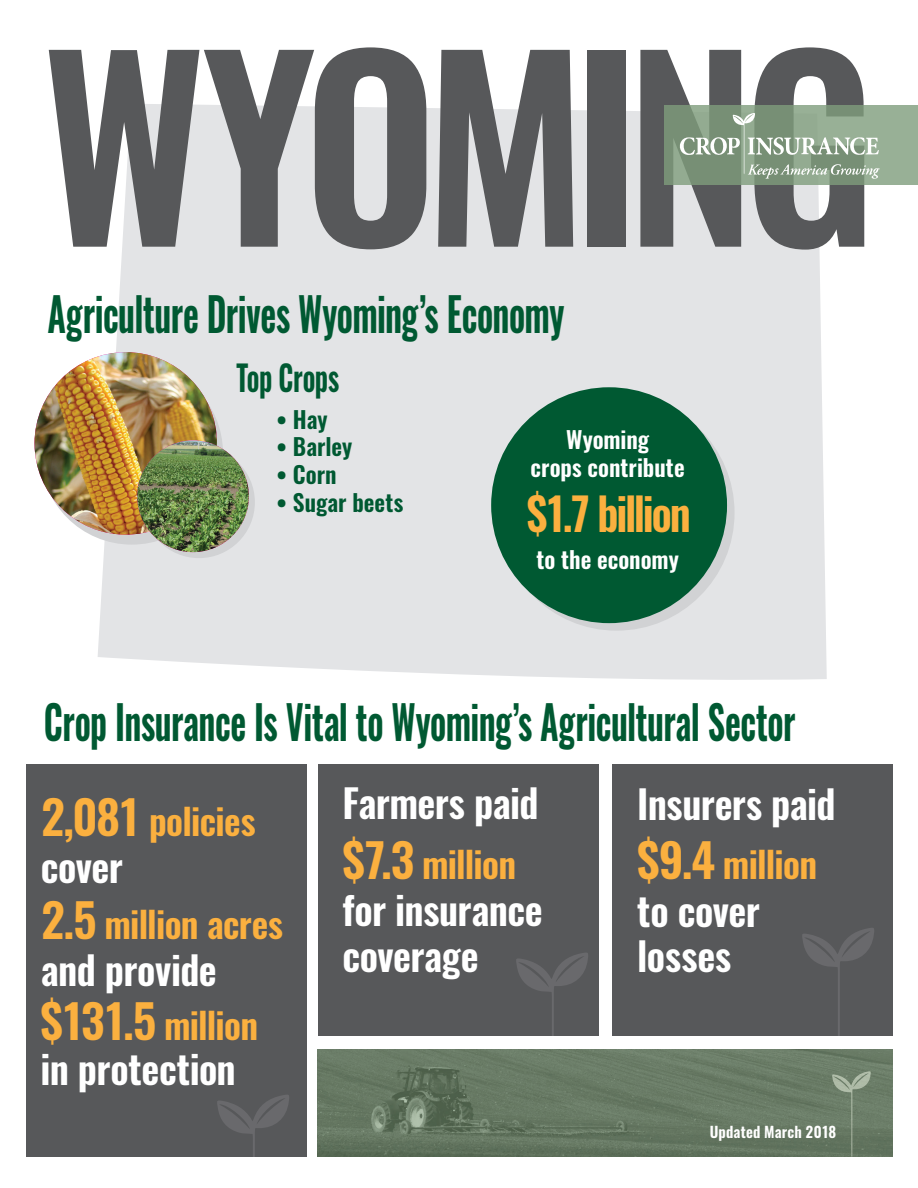
<style>
.page{position:relative;width:918px;height:1188px;background:#fff}
.page>*{position:absolute;margin:0;border:0;box-sizing:border-box;transform-origin:0 0}
.t1{font:600 243px "Oswald";letter-spacing:-.055em;color:#57585a;scale:.96 1}
.t2{font:600 46.5px "Oswald";letter-spacing:-.015em;color:#005932;scale:.74 1}
.t3{font:600 45px "Oswald";letter-spacing:-.05em;color:#fbb03f;scale:.95 1}
.t4{font:600 39px/46.5px "Oswald";letter-spacing:-.015em;color:#fff}
.t5{font:600 36px "Oswald";letter-spacing:-.02em;color:#fbb03f}
.t6{font:600 35.1px "Oswald";letter-spacing:-.015em;color:#005932;scale:.77 1}
.t7{font:600 23.25px/27.9px "Oswald";color:#fff;text-align:center}
.t8{font:600 23.25px "Oswald";color:#005932}
.t9{font:600 15px "Oswald";letter-spacing:.005em;color:#fff}
.s1{font-size:46.5px}
</style>
<div class="page">
<div style="left:98px;top:104px;width:729px;height:576px;background:#e3e4e6"></div>
<img style="left:318px;top:1050px;width:574px;height:107px">
<div style="left:40px;top:362px;width:183px;height:183px;background:#d1d2d4;border-radius:50%"></div>
<img style="left:34px;top:352px;width:183px;height:183px;border-radius:91px">
<div style="left:143px;top:446px;width:112px;height:112px;background:#d1d2d4;border-radius:50%"></div>
<img style="left:137px;top:440px;width:112px;height:112px;border-radius:56px">
<div style="left:499px;top:395px;width:236px;height:236px;background:#d1d2d4;border-radius:50%"></div>
<div style="left:491px;top:387px;width:236px;height:236px;background:#005932;border-radius:50%"></div>
<div style="left:26px;top:765px;width:281px;height:392px;background:#57585a"></div>
<svg style="left:217px;top:1095px;width:72px;height:62px"></svg>
<div style="left:318px;top:765px;width:281px;height:271px;background:#57585a"></div>
<svg style="left:516px;top:953px;width:72px;height:83px"></svg>
<div style="left:612px;top:765px;width:280px;height:271px;background:#57585a"></div>
<svg style="left:802px;top:928px;width:72px;height:108px"></svg>
<img style="left:832px;top:1071px;width:39px;height:86px">
<div style="left:664px;top:105px;width:254px;height:80px;background:#98b096"></div>
<svg style="left:680px;top:113px;width:200px;height:66px"></svg>
<h1 class="t1" style="left:42px;top:21px;width:871px">WYOMING</h1>
<p class="t2" style="left:48px;top:290px;width:700px">Agriculture Drives Wyoming’s Economy</p>
<p class="t6" style="left:237px;top:359px;width:135px">Top Crops</p>
<p class="t8" style="left:277px;top:407px;width:53px">• Hay</p>
<p class="t8" style="left:277px;top:435px;width:77px">• Barley</p>
<p class="t8" style="left:277px;top:463px;width:62px">• Corn</p>
<p class="t8" style="left:277px;top:491px;width:128px">• Sugar beets</p>
<p class="t7" style="left:531px;top:427px;width:156px">Wyoming<br>crops contribute</p>
<p class="t3" style="left:527px;top:490px;width:174px">$1.7 billion</p>
<p class="t7" style="left:536px;top:547px;width:144px">to the economy</p>
<p class="t2" style="left:44px;top:697px;width:1017px">Crop Insurance Is Vital to Wyoming’s Agricultural Sector</p>
<p class="t5" style="left:41px;top:802px;width:216px"><span class="s1">2,081</span> policies</p>
<p class="t4" style="left:41px;top:846px;width:84px">cover</p>
<p class="t5" style="left:41px;top:906px;width:244px"><span class="s1">2.5</span> million acres</p>
<p class="t4" style="left:41px;top:950px;width:178px">and provide</p>
<p class="t5" style="left:40px;top:1006px;width:219px"><span class="s1">$131.5</span> million</p>
<p class="t4" style="left:41px;top:1049px;width:197px">in protection</p>
<p class="t4" style="left:342px;top:782px;width:198px">Farmers paid</p>
<p class="t5" style="left:342px;top:846px;width:175px"><span class="s1">$7.3</span> million</p>
<p class="t4" style="left:342px;top:889px;width:202px">for insurance coverage</p>
<p class="t4" style="left:637px;top:784px;width:200px">Insurers paid</p>
<p class="t5" style="left:637px;top:846px;width:181px"><span class="s1">$9.4</span> million</p>
<p class="t4" style="left:637px;top:891px;width:124px;line-height:45.5px">to cover losses</p>
<p class="t9" style="left:710px;top:1124px;width:128px">Updated March 2018</p>
</div>
